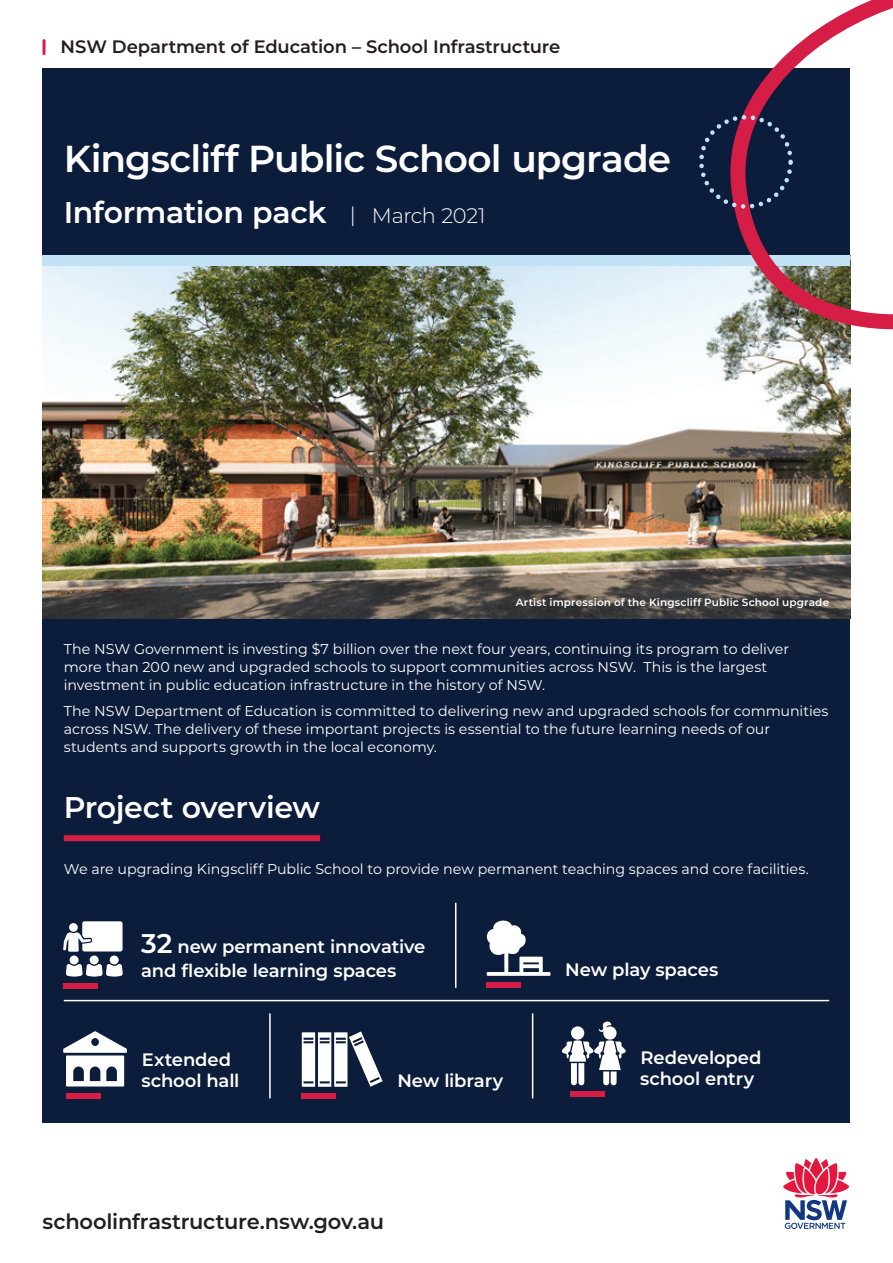
<style>
.page{position:relative;width:893px;height:1263px;background:#fff}
.page>*{position:absolute;margin:0;border:0;box-sizing:border-box;transform-origin:0 0}
.t1{font:600 37.5px "Montserrat";letter-spacing:-.02em;color:#fff}
.t2{font:600 30px "Montserrat";letter-spacing:-.01em;color:#fff}
.t3{font:600 21px "Montserrat";letter-spacing:-.01em;color:#231f20}
.t4{font:600 18px/21px "Montserrat";letter-spacing:-.005em;color:#fff}
.t5{font:600 18px "Montserrat";letter-spacing:-.005em;color:#231f20}
.t6{font:14.25px/18px "Montserrat";color:#fff}
.t7{font:600 10.5px "Montserrat";letter-spacing:.015em;color:#fff}
.s1{font-weight:300;font-size:21px}
.s2{font-size:27px}
</style>
<div class="page">
<svg style="left:783px;top:1157px;width:67px;height:72px"></svg>
<hr style="left:43px;top:39px;width:3px;height:16px;background:#d61d46;border-radius:2px">
<div style="left:43px;top:68px;width:807px;height:1055px;background:#0c1c3b"></div>
<hr style="left:455px;top:903px;width:1px;height:85px;background:#fff">
<hr style="left:64px;top:1000px;width:765px;height:1px;background:#fff">
<hr style="left:269px;top:1013px;width:2px;height:85px;background:#fff">
<hr style="left:532px;top:1013px;width:1px;height:85px;background:#fff">
<img style="left:43px;top:266px;width:807px;height:353px">
<svg style="left:302px;top:1031px;width:81px;height:56px"></svg>
<div style="left:302px;top:1093px;width:34px;height:5px;background:#d61d46"></div>
<svg style="left:487px;top:920px;width:63px;height:56px"></svg>
<div style="left:487px;top:983px;width:34px;height:5px;background:#d61d46"></div>
<div style="left:64px;top:835px;width:256px;height:6px;background:#d61d46"></div>
<div style="left:43px;top:255px;width:807px;height:11px;background:#c1e2f5"></div>
<svg style="left:722px;top:0;width:171px;height:473px"></svg>
<svg style="left:699px;top:115px;width:94px;height:94px"></svg>
<div style="left:70px;top:955px;width:9px;height:9px;background:#fff;border-radius:50%"></div>
<div style="left:90px;top:955px;width:9px;height:9px;background:#fff;border-radius:50%"></div>
<svg style="left:66px;top:964px;width:57px;height:12px"></svg>
<div style="left:110px;top:955px;width:9px;height:9px;background:#fff;border-radius:50%"></div>
<svg style="left:63px;top:921px;width:60px;height:31px;background:#d0d3d9"></svg>
<div style="left:63px;top:983px;width:34px;height:5px;background:#d61d46"></div>
<svg style="left:63px;top:1031px;width:64px;height:55px"></svg>
<div style="left:66px;top:1093px;width:34px;height:5px;background:#d61d46"></div>
<svg style="left:562px;top:1021px;width:64px;height:64px"></svg>
<div style="left:570px;top:1092px;width:34px;height:5px;background:#d61d46"></div>
<p class="t5" style="left:61px;top:34px;width:501px">NSW Department of Education – School Infrastructure</p>
<h1 class="t1" style="left:64px;top:132px;width:609px">Kingscliff Public School upgrade</h1>
<h2 class="t2" style="left:64px;top:191px;width:423px">Information pack <span class="s1">| March 2021</span></h2>
<p class="t7" style="left:516px;top:595px;width:315px">Artist impression of the Kingscliff Public School upgrade</p>
<p class="t6" style="left:64px;top:639px;width:727px">The NSW Government is investing $7 billion over the next four years, continuing its program to deliver more than 200 new and upgraded schools to support communities across NSW. This is the largest investment in public education infrastructure in the history of NSW.</p>
<p class="t6" style="left:64px;top:702px;width:766px">The NSW Department of Education is committed to delivering new and upgraded schools for communities across NSW. The delivery of these important projects is essential to the future learning needs of our students and supports growth in the local economy.</p>
<h2 class="t2" style="left:64px;top:786px;width:258px">Project overview</h2>
<p class="t6" style="left:64px;top:860px;width:746px">We are upgrading Kingscliff Public School to provide new permanent teaching spaces and core facilities.</p>
<p class="t4" style="left:141px;top:933px;width:286px;line-height:24px"><span class="s2">32</span> new permanent innovative and flexible learning spaces</p>
<p class="t4" style="left:565px;top:959px;width:155px">New play spaces</p>
<p class="t4" style="left:141px;top:1048px;width:100px">Extended school hall</p>
<p class="t4" style="left:640px;top:1046px;width:123px">Redeveloped school entry</p>
<p class="t4" style="left:397px;top:1069px;width:107px">New library</p>
<h3 class="t3" style="left:43px;top:1206px;width:343px">schoolinfrastructure.nsw.gov.au</h3>
</div>
